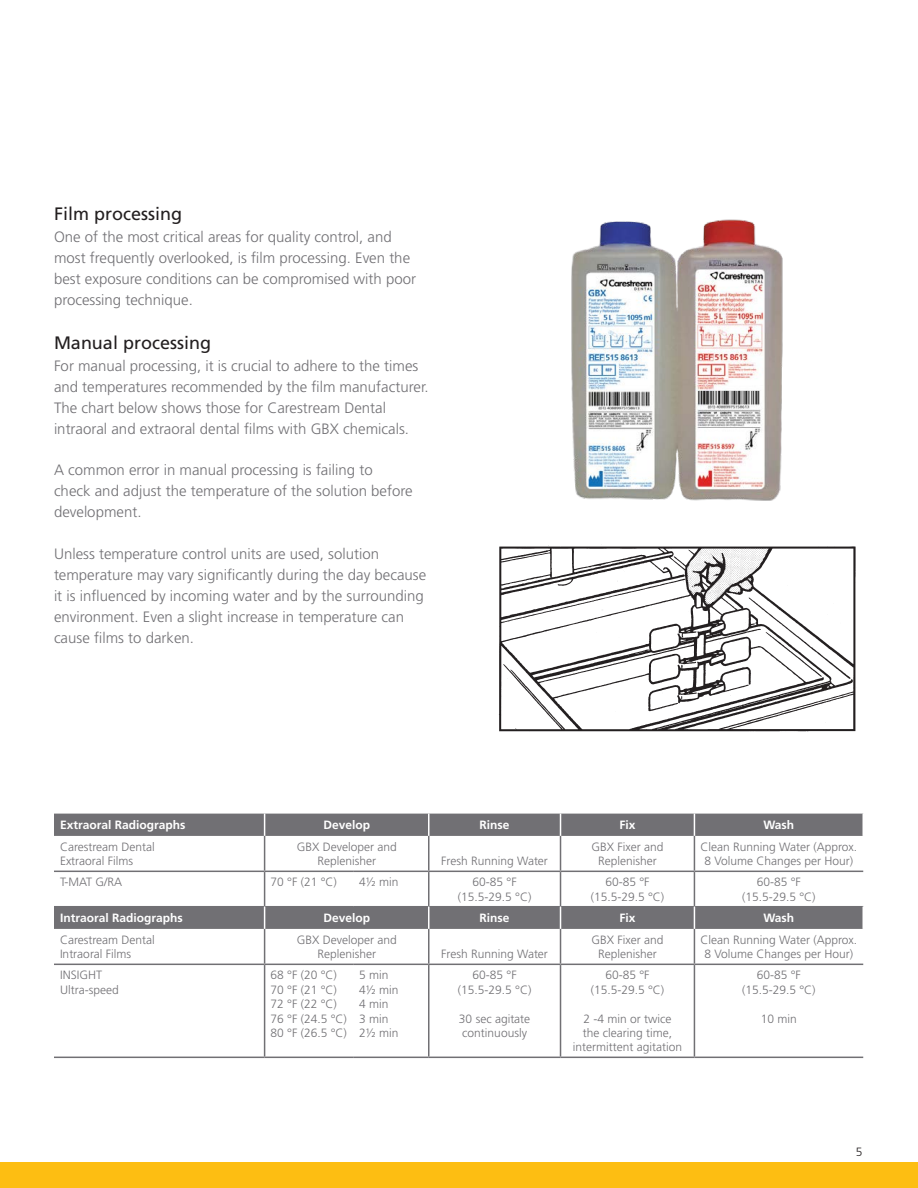
<style>
.page{position:relative;width:918px;height:1188px;background:#fff}
.page>*{position:absolute;margin:0;border:0;box-sizing:border-box;transform-origin:0 0}
.t1{font:18px "Frutiger LT Std";color:#231f20}
.t2{font:300 15px/21px "Frutiger LT Std";color:#717074}
.t3{font:300 12px/14.4px "Frutiger LT Std";color:#717074;text-align:center}
.t4{font:700 12px "Frutiger LT Std";color:#fff}
.t5{font:300 12px "Frutiger LT Std";color:#231f20}
</style>
<div class="page">
<div style="left:0;top:1163px;width:918px;height:25px;background:#fdbe12"></div>
<img style="left:571px;top:219px;width:212px;height:282px">
<img style="left:499px;top:545px;width:357px;height:187px">
<div style="left:54px;top:814px;width:808px;height:22px;background:#717074"></div>
<hr style="left:264px;top:836px;width:1px;height:35px;background:#717074">
<hr style="left:428px;top:836px;width:2px;height:35px;background:#717074">
<hr style="left:560px;top:836px;width:1px;height:35px;background:#717074">
<hr style="left:54px;top:871px;width:211px;height:1px;background:#717074">
<hr style="left:429px;top:871px;width:132px;height:1px;background:#717074">
<hr style="left:561px;top:871px;width:133px;height:1px;background:#717074">
<hr style="left:560px;top:872px;width:1px;height:34px;background:#717074">
<hr style="left:54px;top:906px;width:211px;height:1px;background:#717074">
<hr style="left:429px;top:906px;width:132px;height:1px;background:#717074">
<hr style="left:561px;top:906px;width:133px;height:1px;background:#717074">
<hr style="left:694px;top:836px;width:1px;height:35px;background:#717074">
<hr style="left:694px;top:871px;width:169px;height:1px;background:#717074">
<hr style="left:694px;top:872px;width:1px;height:34px;background:#717074">
<hr style="left:694px;top:906px;width:169px;height:1px;background:#717074">
<hr style="left:265px;top:871px;width:88px;height:1px;background:#717074">
<hr style="left:264px;top:872px;width:1px;height:34px;background:#717074">
<hr style="left:353px;top:871px;width:76px;height:1px;background:#717074">
<hr style="left:428px;top:872px;width:2px;height:34px;background:#717074">
<hr style="left:265px;top:906px;width:88px;height:1px;background:#717074">
<hr style="left:353px;top:906px;width:76px;height:1px;background:#717074">
<div style="left:54px;top:907px;width:808px;height:22px;background:#717074"></div>
<hr style="left:264px;top:929px;width:1px;height:35px;background:#717074">
<hr style="left:428px;top:929px;width:2px;height:35px;background:#717074">
<hr style="left:560px;top:929px;width:1px;height:35px;background:#717074">
<hr style="left:54px;top:964px;width:211px;height:1px;background:#717074">
<hr style="left:429px;top:964px;width:132px;height:1px;background:#717074">
<hr style="left:561px;top:964px;width:133px;height:1px;background:#717074">
<hr style="left:560px;top:965px;width:1px;height:92px;background:#717074">
<hr style="left:54px;top:1057px;width:211px;height:1px;background:#717074">
<hr style="left:429px;top:1057px;width:132px;height:1px;background:#717074">
<hr style="left:561px;top:1057px;width:133px;height:1px;background:#717074">
<hr style="left:694px;top:929px;width:1px;height:35px;background:#717074">
<hr style="left:694px;top:964px;width:169px;height:1px;background:#717074">
<hr style="left:694px;top:965px;width:1px;height:92px;background:#717074">
<hr style="left:694px;top:1057px;width:169px;height:1px;background:#717074">
<hr style="left:265px;top:964px;width:88px;height:1px;background:#717074">
<hr style="left:264px;top:965px;width:1px;height:92px;background:#717074">
<hr style="left:353px;top:964px;width:76px;height:1px;background:#717074">
<hr style="left:428px;top:965px;width:2px;height:92px;background:#717074">
<hr style="left:265px;top:1057px;width:88px;height:1px;background:#717074">
<hr style="left:353px;top:1057px;width:76px;height:1px;background:#717074">
<p class="t1" style="left:54px;top:204px;width:130px">Film processing</p>
<p class="t2" style="left:54px;top:227px;width:364px">One of the most critical areas for quality control, and most frequently overlooked, is film processing. Even the best exposure conditions can be compromised with poor processing technique.</p>
<p class="t1" style="left:54px;top:333px;width:159px">Manual processing</p>
<p class="t2" style="left:54px;top:356px;width:376px">For manual processing, it is crucial to adhere to the times and temperatures recommended by the film manufacturer.<br>The chart below shows those for Carestream Dental intraoral and extraoral dental films with GBX chemicals.</p>
<p class="t2" style="left:54px;top:460px;width:360px">A common error in manual processing is failing to check and adjust the temperature of the solution before development.</p>
<p class="t2" style="left:54px;top:543px;width:374px">Unless temperature control units are used, solution temperature may vary significantly during the day because it is influenced by incoming water and by the surrounding environment. Even a slight increase in temperature can cause films to darken.</p>
<p class="t4" style="left:60px;top:818px;width:127px">Extraoral Radiographs</p>
<p class="t4" style="left:323px;top:818px;width:48px">Develop</p>
<p class="t4" style="left:480px;top:818px;width:31px">Rinse</p>
<p class="t4" style="left:619px;top:818px;width:18px">Fix</p>
<p class="t4" style="left:763px;top:818px;width:32px">Wash</p>
<p class="t3" style="left:60px;top:840px;width:96px;text-align:left">Carestream Dental<br>Extraoral Films</p>
<p class="t3" style="left:297px;top:840px;width:102px">GBX Developer and<br>Replenisher</p>
<p class="t3" style="left:591px;top:840px;width:73px">GBX Fixer and<br>Replenisher</p>
<p class="t3" style="left:700px;top:840px;width:158px">Clean Running Water (Approx.<br>8 Volume Changes per Hour)</p>
<p class="t3" style="left:441px;top:854px;width:108px">Fresh Running Water</p>
<p class="t3" style="left:60px;top:875px;width:64px">T-MAT G/RA</p>
<p class="t3" style="left:271px;top:875px;width:68px">70 °F (21 °C)</p>
<p class="t3" style="left:359px;top:875px;width:41px">4½ min</p>
<p class="t3" style="left:458px;top:875px;width:75px">60-85 °F (15.5-29.5 °C)</p>
<p class="t3" style="left:591px;top:875px;width:75px">60-85 °F (15.5-29.5 °C)</p>
<p class="t3" style="left:742px;top:875px;width:75px">60-85 °F (15.5-29.5 °C)</p>
<p class="t4" style="left:60px;top:911px;width:124px">Intraoral Radiographs</p>
<p class="t4" style="left:323px;top:911px;width:48px">Develop</p>
<p class="t4" style="left:480px;top:911px;width:31px">Rinse</p>
<p class="t4" style="left:619px;top:911px;width:18px">Fix</p>
<p class="t4" style="left:763px;top:911px;width:32px">Wash</p>
<p class="t3" style="left:60px;top:933px;width:96px;text-align:left">Carestream Dental<br>Intraoral Films</p>
<p class="t3" style="left:297px;top:933px;width:102px">GBX Developer and<br>Replenisher</p>
<p class="t3" style="left:591px;top:933px;width:73px">GBX Fixer and<br>Replenisher</p>
<p class="t3" style="left:700px;top:933px;width:158px">Clean Running Water (Approx.<br>8 Volume Changes per Hour)</p>
<p class="t3" style="left:441px;top:947px;width:108px">Fresh Running Water</p>
<p class="t3" style="left:60px;top:968px;width:60px;text-align:left">INSIGHT<br>Ultra-speed</p>
<p class="t3" style="left:271px;top:968px;width:78px;text-align:left">68 °F (20 °C)<br>70 °F (21 °C)<br>72 °F (22 °C)<br>76 °F (24.5 °C)<br>80 °F (26.5 °C)</p>
<p class="t3" style="left:359px;top:968px;width:41px;text-align:left">5 min<br>4½ min<br>4 min<br>3 min<br>2½ min</p>
<p class="t3" style="left:458px;top:968px;width:75px">60-85 °F (15.5-29.5 °C)</p>
<p class="t3" style="left:459px;top:1011px;width:73px;text-align:left">30 sec agitate continuously</p>
<p class="t3" style="left:591px;top:968px;width:75px">60-85 °F (15.5-29.5 °C)</p>
<p class="t3" style="left:573px;top:1011px;width:111px">2 -4 min or twice<br>the clearing time, intermittent agitation</p>
<p class="t3" style="left:742px;top:968px;width:75px">60-85 °F (15.5-29.5 °C)</p>
<p class="t3" style="left:761px;top:1011px;width:38px">10 min</p>
<p class="t5" style="left:856px;top:1145px;width:8px">5</p>
</div>
